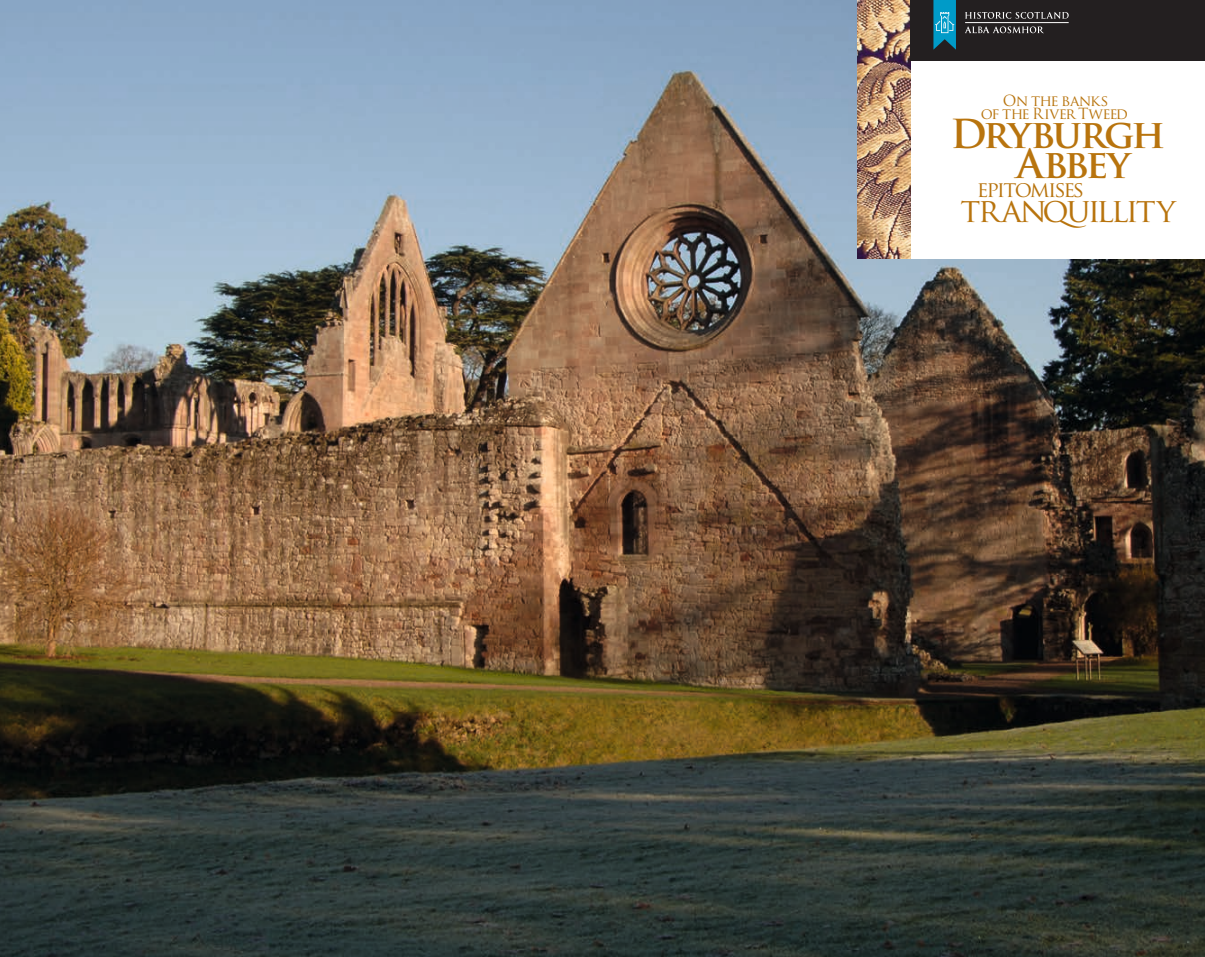
<style>
.page{position:relative;width:1205px;height:957px;background:#fff}
.page>*{position:absolute;margin:0;border:0;box-sizing:border-box;transform-origin:0 0}
.t1{font:700 39px/30.1px "Trajan Pro";letter-spacing:-.07em;color:#b8740e}
.t2{font:32.75px "Trajan Pro";letter-spacing:-.08em;color:#b8740e}
.t3{font:21.5px "Trajan Pro";letter-spacing:-.09em;color:#b8740e}
.t4{font:15px "Trajan Pro";letter-spacing:-.05em;color:#b8740e}
</style>
<div class="page">
<img style="left:0;top:0;width:1205px;height:957px">
<div style="left:911px;top:0;width:294px;height:259px;background:#fff"></div>
<img style="left:857px;top:0;width:54px;height:259px">
<div style="left:911px;top:0;width:294px;height:60px;background:#231f20"></div>
<svg style="left:933px;top:0;width:23px;height:50px"></svg>
<hr style="left:965px;top:22px;width:103px;height:1px;background:#fff">
<svg style="left:965px;top:12px;width:103px;height:7px"></svg>
<svg style="left:965px;top:26px;width:79px;height:7px"></svg>
<p class="t4" style="left:1003px;top:91px;width:107px">On the banks</p>
<p class="t4" style="left:981px;top:104px;width:149px">of the River Tweed</p>
<h1 class="t1" style="left:1016px;top:119px;width:150px;text-indent:-66px">Dryburgh<br>Abbey</h1>
<h3 class="t3" style="left:977px;top:175px;width:109px">epitomises</h3>
<h2 class="t2" style="left:960px;top:189px;width:217px">tranquillity</h2>
</div>
